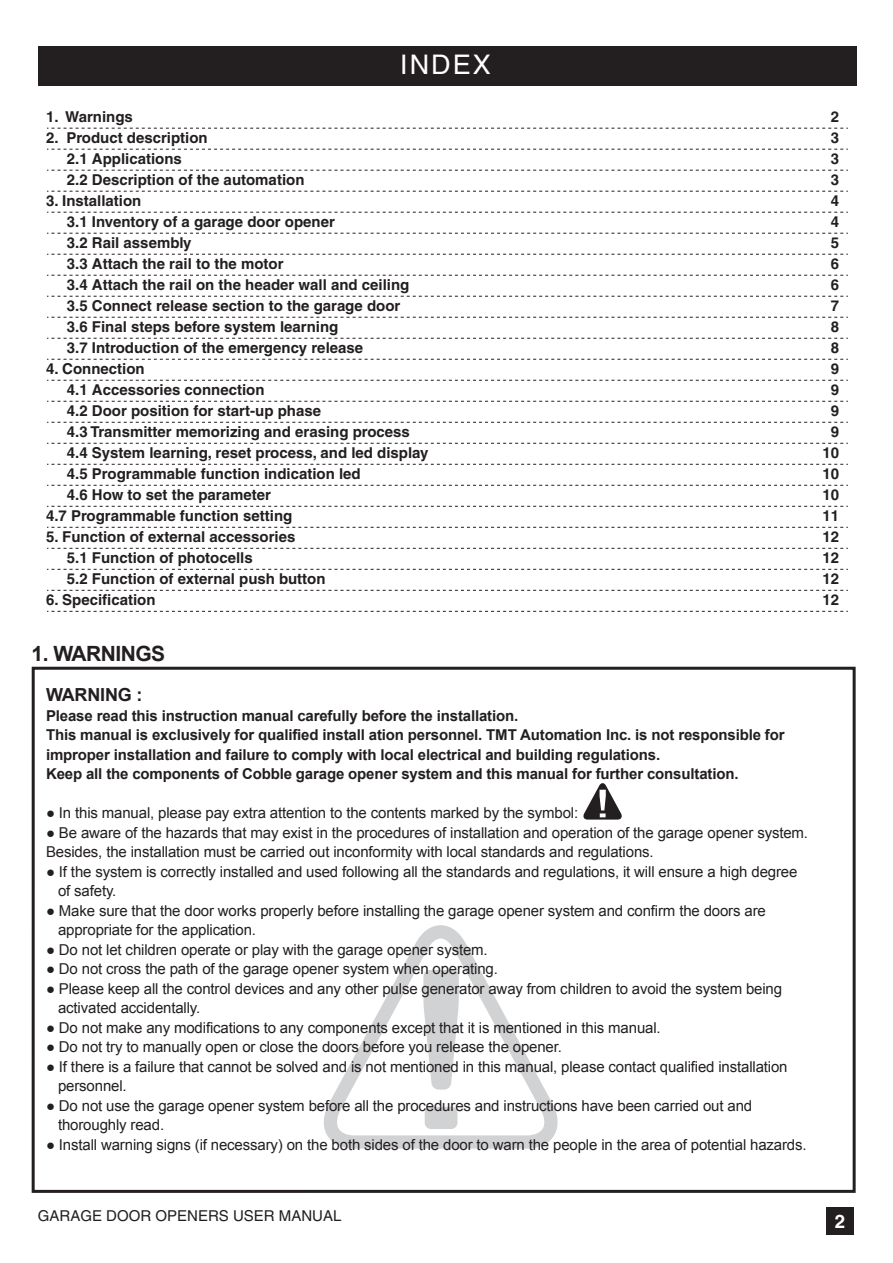
<style>
.page{position:relative;width:893px;height:1263px;background:#fff}
.page>*{position:absolute;margin:0;border:0;box-sizing:border-box;transform-origin:0 0}
.t1{font:27px "Helvetica";letter-spacing:.075em;color:#fff}
.t2{font:700 21px "Arial";letter-spacing:-.025em;color:#231f20}
.t3{font:700 18.75px "Helvetica";color:#fff}
.t4{font:700 18px "Arial";letter-spacing:-.01em;color:#231f20}
.t5{font:15px/19.5px "Arial";letter-spacing:-.01em;color:#231f20}
.t6{font:700 15px/21px "Helvetica";color:#231f20}
.t7{font:700 15px/19.5px "Arial";letter-spacing:-.01em;color:#231f20}
.t8{font:15px "Helvetica";color:#231f20}
</style>
<div class="page">
<div style="left:826px;top:1207px;width:28px;height:27px;background:#231f20"></div>
<div style="left:39px;top:46px;width:818px;height:40px;background:#231f20"></div>
<svg style="left:47px;top:128px;width:801px;height:1px"></svg>
<svg style="left:47px;top:149px;width:801px;height:1px"></svg>
<svg style="left:47px;top:170px;width:801px;height:1px"></svg>
<svg style="left:47px;top:191px;width:801px;height:1px"></svg>
<svg style="left:47px;top:212px;width:801px;height:1px"></svg>
<svg style="left:47px;top:233px;width:801px;height:1px"></svg>
<svg style="left:47px;top:254px;width:801px;height:1px"></svg>
<svg style="left:47px;top:275px;width:801px;height:1px"></svg>
<svg style="left:47px;top:296px;width:801px;height:1px"></svg>
<svg style="left:47px;top:317px;width:801px;height:1px"></svg>
<svg style="left:47px;top:338px;width:801px;height:1px"></svg>
<svg style="left:47px;top:359px;width:801px;height:1px"></svg>
<svg style="left:47px;top:380px;width:801px;height:1px"></svg>
<svg style="left:47px;top:401px;width:801px;height:1px"></svg>
<svg style="left:47px;top:422px;width:801px;height:1px"></svg>
<svg style="left:47px;top:443px;width:801px;height:1px"></svg>
<svg style="left:47px;top:464px;width:801px;height:1px"></svg>
<svg style="left:47px;top:485px;width:801px;height:1px"></svg>
<svg style="left:47px;top:506px;width:801px;height:1px"></svg>
<svg style="left:47px;top:527px;width:801px;height:1px"></svg>
<svg style="left:47px;top:548px;width:801px;height:1px"></svg>
<svg style="left:47px;top:569px;width:801px;height:1px"></svg>
<svg style="left:47px;top:590px;width:801px;height:1px"></svg>
<svg style="left:47px;top:611px;width:801px;height:1px"></svg>
<div style="left:32px;top:667px;width:824px;height:526px;border:3px solid #231f20"></div>
<svg style="left:323px;top:925px;width:235px;height:224px"></svg>
<svg style="left:423px;top:970px;width:36px;height:159px"></svg>
<svg style="left:583px;top:783px;width:39px;height:36px"></svg>
<h1 class="t1" style="left:400px;top:49px;width:92px">INDEX</h1>
<p class="t6" style="left:46px;top:106px;width:88px">1. Warnings</p>
<p class="t6" style="left:67px;top:127px;width:239px;text-indent:-21px">2. Product description<br>2.1 Applications<br>2.2 Description of the automation</p>
<p class="t6" style="left:67px;top:190px;width:344px;text-indent:-21px">3. Installation<br>3.1 Inventory of a garage door opener<br>3.2 Rail assembly<br>3.3 Attach the rail to the motor<br>3.4 Attach the rail on the header wall and ceiling 3.5 Connect release section to the garage door 3.6 Final steps before system learning<br>3.7 Introduction of the emergency release</p>
<p class="t6" style="left:46px;top:358px;width:100px">4. Connection</p>
<p class="t6" style="left:67px;top:379px;width:199px">4.1 Accessories connection</p>
<p class="t6" style="left:67px;top:400px;width:256px">4.2 Door position for start-up phase</p>
<p class="t6" style="left:67px;top:421px;width:344px">4.3 Transmitter memorizing and erasing process</p>
<p class="t6" style="left:67px;top:442px;width:363px">4.4 System learning, reset process, and led display</p>
<p class="t6" style="left:67px;top:463px;width:295px">4.5 Programmable function indication led</p>
<p class="t6" style="left:67px;top:484px;width:205px">4.6 How to set the parameter</p>
<p class="t6" style="left:46px;top:505px;width:248px">4.7 Programmable function setting</p>
<p class="t6" style="left:67px;top:526px;width:260px;text-indent:-21px">5. Function of external accessories<br>5.1 Function of photocells<br>5.2 Function of external push button</p>
<p class="t6" style="left:46px;top:589px;width:111px">6. Specification</p>
<h2 class="t2" style="left:32px;top:640px;width:135px">1. WARNINGS</h2>
<p class="t4" style="left:46px;top:683px;width:98px">WARNING :</p>
<p class="t7" style="left:46px;top:706px;width:740px">Please read this instruction manual carefully before the installation.<br>This manual is exclusively for qualified install ation personnel. TMT Automation Inc. is not responsible for improper installation and failure to comply with local electrical and building regulations.<br>Keep all the components of Cobble garage opener system and this manual for further consultation.</p>
<p class="t5" style="left:46px;top:803px;width:534px">● In this manual, please pay extra attention to the contents marked by the symbol:</p>
<p class="t5" style="left:46px;top:823px;width:764px">● Be aware of the hazards that may exist in the procedures of installation and operation of the garage opener system.<br>Besides, the installation must be carried out inconformity with local standards and regulations.</p>
<p class="t5" style="left:58px;top:862px;width:741px;text-indent:-12px">● If the system is correctly installed and used following all the standards and regulations, it will ensure a high degree of safety.</p>
<p class="t5" style="left:58px;top:901px;width:709px;text-indent:-12px">● Make sure that the door works properly before installing the garage opener system and confirm the doors are appropriate for the application.</p>
<p class="t5" style="left:46px;top:940px;width:443px">● Do not let children operate or play with the garage opener system.</p>
<p class="t5" style="left:46px;top:959px;width:453px">● Do not cross the path of the garage opener system when operating.</p>
<p class="t5" style="left:58px;top:979px;width:726px;text-indent:-12px">● Please keep all the control devices and any other pulse generator away from children to avoid the system being activated accidentally.</p>
<p class="t5" style="left:46px;top:1018px;width:616px">● Do not make any modifications to any components except that it is mentioned in this manual.</p>
<p class="t5" style="left:46px;top:1037px;width:517px">● Do not try to manually open or close the doors before you release the opener.</p>
<p class="t5" style="left:58px;top:1057px;width:731px;text-indent:-12px">● If there is a failure that cannot be solved and is not mentioned in this manual, please contact qualified installation personnel.</p>
<p class="t5" style="left:58px;top:1096px;width:696px;text-indent:-12px">● Do not use the garage opener system before all the procedures and instructions have been carried out and thoroughly read.</p>
<p class="t5" style="left:46px;top:1135px;width:762px">● Install warning signs (if necessary) on the both sides of the door to warn the people in the area of potential hazards.</p>
<p class="t6" style="left:822px;top:106px;width:18px;text-align:center">2<br>3<br>3<br>3<br>4<br>4<br>5<br>6<br>6<br>7<br>8<br>8<br>9<br>9<br>9<br>9<br>10<br>10<br>10<br>11<br>12<br>12<br>12<br>12</p>
<p class="t8" style="left:38px;top:1207px;width:305px">GARAGE DOOR OPENERS USER MANUAL</p>
<p class="t3" style="left:835px;top:1210px;width:12px">2</p>
</div>
